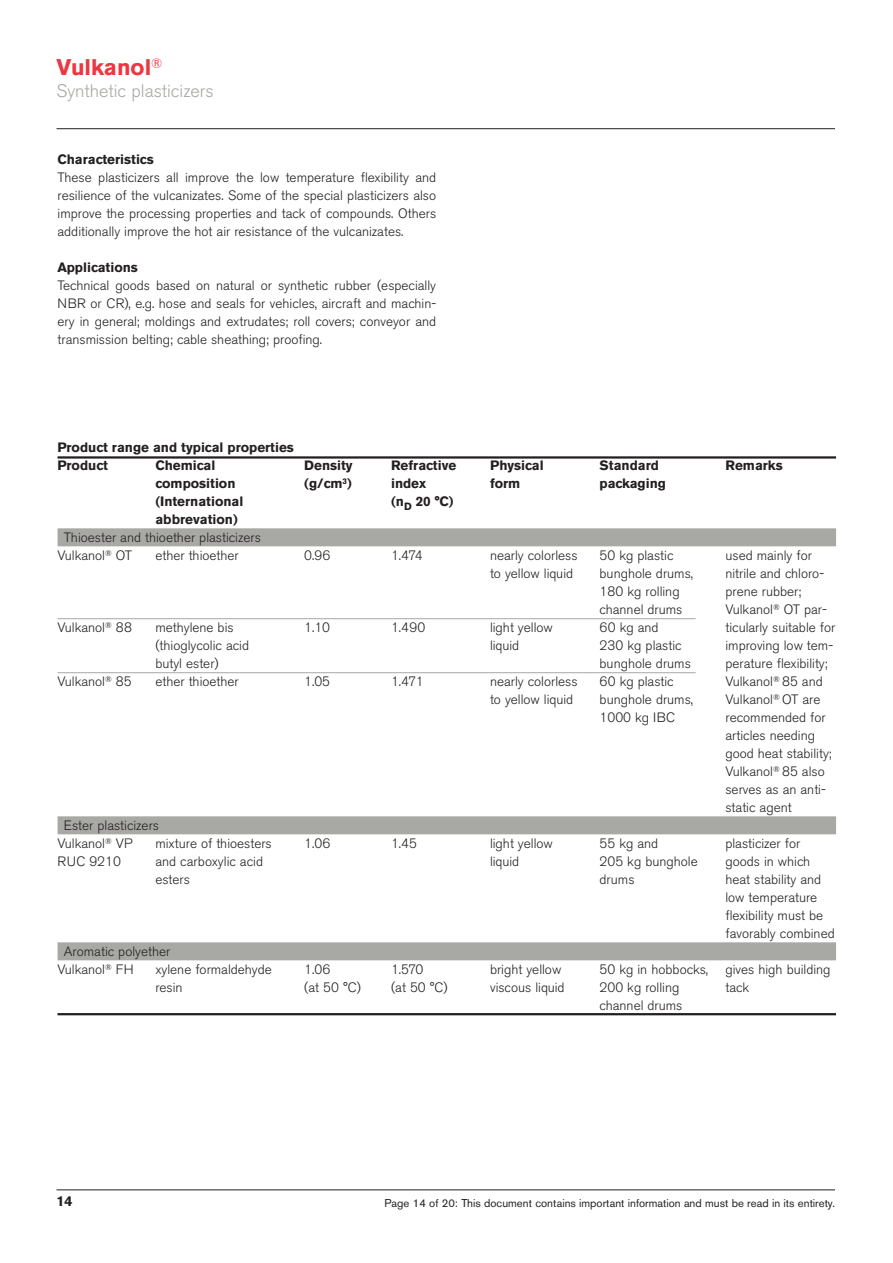
<style>
.page{position:relative;width:893px;height:1263px;background:#fff}
.page>*{position:absolute;margin:0;border:0;box-sizing:border-box;transform-origin:0 0}
.t1{font:700 22.5px "Akzidenz Grotesk BE";color:#ee3640}
.t2{font:300 18px "Akzidenz Grotesk BE";color:#a8a8a5}
.t3{font:700 14.25px "Akzidenz Grotesk BE";color:#231f20}
.t4{font:300 13.5px/18px "Akzidenz Grotesk BE";color:#231f20}
.t5{font:700 13.5px/18px "Akzidenz Grotesk BE";color:#231f20}
.t6{font:11.25px "Akzidenz Grotesk BE";color:#231f20}
</style>
<div class="page">
<hr style="left:56px;top:128px;width:779px;height:1px;background:#231f20">
<hr style="left:56px;top:1190px;width:779px;height:1px;background:#231f20">
<hr style="left:58px;top:456px;width:778px;height:3px;background:#231f20">
<div style="left:58px;top:528px;width:778px;height:18px;background:#a8a8a5"></div>
<hr style="left:58px;top:618px;width:637px;height:1px;background:#a8a8a5">
<hr style="left:58px;top:672px;width:637px;height:1px;background:#a8a8a5">
<div style="left:58px;top:816px;width:778px;height:18px;background:#a8a8a5"></div>
<div style="left:58px;top:942px;width:778px;height:18px;background:#a8a8a5"></div>
<hr style="left:58px;top:1013px;width:778px;height:2px;background:#231f20">
<h1 class="t1" style="left:56px;top:59px;width:107px">Vulkanol<sup>®</sup></h1>
<h2 class="t2" style="left:56px;top:85px;width:159px">Synthetic plasticizers</h2>
<p class="t5" style="left:58px;top:152px;width:98px">Characteristics</p>
<p class="t4" style="left:58px;top:170px;width:380px;text-align:justify">These plasticizers all improve the low tem perature flexibility and resilience of the vul canizates. Some of the special plasticizers also improve the processing properties and tack of compounds. Others additionally improve the hot air resistance of the vulcanizates.</p>
<p class="t5" style="left:58px;top:260px;width:82px">Applications</p>
<p class="t4" style="left:58px;top:278px;width:380px;text-align:justify">Technical goods based on natural or synthetic rubber (especially NBR or CR), e.g. hose and seals for vehicles, aircraft and machin&shy;ery in general; moldings and extrudates; roll covers; conveyor and transmission belting; cable sheath ing; proofing.</p>
<p class="t5" style="left:58px;top:440px;width:238px">Product range and typical properties<br>Product</p>
<p class="t5" style="left:155px;top:458px;width:61px">Chemical</p>
<p class="t5" style="left:304px;top:458px;width:50px">Density</p>
<p class="t5" style="left:391px;top:458px;width:67px">Refractive</p>
<p class="t5" style="left:490px;top:458px;width:55px">Physical</p>
<p class="t5" style="left:599px;top:458px;width:61px">Standard</p>
<p class="t5" style="left:725px;top:458px;width:59px">Remarks</p>
<p class="t5" style="left:155px;top:476px;width:82px">composition</p>
<p class="t5" style="left:304px;top:476px;width:49px">(g/cm<sup>3</sup>)</p>
<p class="t5" style="left:391px;top:476px;width:37px">index</p>
<p class="t5" style="left:490px;top:476px;width:32px">form</p>
<p class="t5" style="left:599px;top:476px;width:68px">packaging</p>
<p class="t5" style="left:155px;top:494px;width:89px">(International</p>
<p class="t5" style="left:391px;top:494px;width:64px">(n<sub>D</sub> 20 °C)</p>
<p class="t5" style="left:155px;top:512px;width:84px">abbrevation)</p>
<p class="t4" style="left:58px;top:530px;width:205px;text-indent:6px">Thioester and thioether plasticizers<br>Vulkanol<sup>®</sup> OT</p>
<p class="t4" style="left:155px;top:548px;width:85px">ether thioether</p>
<p class="t4" style="left:304px;top:548px;width:28px">0.96</p>
<p class="t4" style="left:391px;top:548px;width:33px">1.474</p>
<p class="t4" style="left:490px;top:548px;width:89px">nearly colorless</p>
<p class="t4" style="left:599px;top:548px;width:75px">50 kg plastic</p>
<p class="t4" style="left:725px;top:548px;width:88px">used mainly for</p>
<p class="t4" style="left:490px;top:566px;width:85px">to yellow liquid</p>
<p class="t4" style="left:599px;top:566px;width:95px">bunghole drums,</p>
<p class="t4" style="left:725px;top:566px;width:100px">nitrile and chloro-</p>
<p class="t4" style="left:599px;top:584px;width:82px">180 kg rolling</p>
<p class="t4" style="left:725px;top:584px;width:77px">prene rubber;</p>
<p class="t4" style="left:599px;top:602px;width:84px">channel drums</p>
<p class="t4" style="left:725px;top:602px;width:103px">Vulkanol<sup>®</sup> OT par-</p>
<p class="t4" style="left:58px;top:620px;width:76px">Vulkanol<sup>®</sup> 88</p>
<p class="t4" style="left:155px;top:620px;width:80px">methylene bis</p>
<p class="t4" style="left:304px;top:620px;width:27px">1.10</p>
<p class="t4" style="left:391px;top:620px;width:36px">1.490</p>
<p class="t4" style="left:490px;top:620px;width:64px">light yellow</p>
<p class="t4" style="left:599px;top:620px;width:60px">60 kg and</p>
<p class="t4" style="left:725px;top:620px;width:111px">ticularly suitable for</p>
<p class="t4" style="left:155px;top:638px;width:95px">(thioglycolic acid</p>
<p class="t4" style="left:490px;top:638px;width:31px">liquid</p>
<p class="t4" style="left:599px;top:638px;width:83px">230 kg plastic</p>
<p class="t4" style="left:725px;top:638px;width:109px">improving low tem-</p>
<p class="t4" style="left:155px;top:656px;width:65px">butyl ester)</p>
<p class="t4" style="left:599px;top:656px;width:93px">bunghole drums</p>
<p class="t4" style="left:725px;top:656px;width:104px">perature flexibility;</p>
<p class="t4" style="left:58px;top:674px;width:76px">Vulkanol<sup>®</sup> 85</p>
<p class="t4" style="left:155px;top:674px;width:85px">ether thioether</p>
<p class="t4" style="left:304px;top:674px;width:27px">1.05</p>
<p class="t4" style="left:391px;top:674px;width:34px">1.471</p>
<p class="t4" style="left:490px;top:674px;width:89px">nearly colorless</p>
<p class="t4" style="left:599px;top:674px;width:76px">60 kg plastic</p>
<p class="t4" style="left:725px;top:674px;width:99px">Vulkanol<sup>®</sup> 85 and</p>
<p class="t4" style="left:490px;top:692px;width:85px">to yellow liquid</p>
<p class="t4" style="left:599px;top:692px;width:95px">bunghole drums,</p>
<p class="t4" style="left:725px;top:692px;width:97px">Vulkanol<sup>®</sup> OT are</p>
<p class="t4" style="left:599px;top:710px;width:77px">1000 kg IBC</p>
<p class="t4" style="left:725px;top:710px;width:108px">recommended for articles needing good heat stability;<br>Vulkanol<sup>®</sup> 85 also serves as an anti&shy;static agent</p>
<p class="t4" style="left:58px;top:818px;width:103px;text-indent:6px">Ester plasticizers<br>Vulkanol<sup>®</sup> VP</p>
<p class="t4" style="left:155px;top:836px;width:118px">mixture of thioesters</p>
<p class="t4" style="left:304px;top:836px;width:28px">1.06</p>
<p class="t4" style="left:391px;top:836px;width:27px">1.45</p>
<p class="t4" style="left:490px;top:836px;width:64px">light yellow</p>
<p class="t4" style="left:599px;top:836px;width:60px">55 kg and</p>
<p class="t4" style="left:725px;top:836px;width:76px">plasticizer for</p>
<p class="t4" style="left:58px;top:854px;width:65px">RUC 9210</p>
<p class="t4" style="left:155px;top:854px;width:109px">and carboxylic acid</p>
<p class="t4" style="left:490px;top:854px;width:31px">liquid</p>
<p class="t4" style="left:599px;top:854px;width:100px">205 kg bunghole</p>
<p class="t4" style="left:725px;top:854px;width:86px">goods in which</p>
<p class="t4" style="left:155px;top:872px;width:36px">esters</p>
<p class="t4" style="left:599px;top:872px;width:36px">drums</p>
<p class="t4" style="left:725px;top:872px;width:111px">heat stability and low temperature flexibility must be favorably combined</p>
<p class="t4" style="left:58px;top:944px;width:114px;text-indent:6px">Aromatic polyether<br>Vulkanol<sup>®</sup> FH</p>
<p class="t4" style="left:155px;top:962px;width:118px">xylene formaldehyde</p>
<p class="t4" style="left:304px;top:962px;width:28px">1.06</p>
<p class="t4" style="left:391px;top:962px;width:34px">1.570</p>
<p class="t4" style="left:490px;top:962px;width:73px">bright yellow</p>
<p class="t4" style="left:599px;top:962px;width:110px">50 kg in hobbocks,</p>
<p class="t4" style="left:725px;top:962px;width:107px">gives high building</p>
<p class="t4" style="left:155px;top:980px;width:29px">resin</p>
<p class="t4" style="left:304px;top:980px;width:58px">(at 50 °C)</p>
<p class="t4" style="left:391px;top:980px;width:58px">(at 50 °C)</p>
<p class="t4" style="left:490px;top:980px;width:76px">viscous liquid</p>
<p class="t4" style="left:599px;top:980px;width:81px">200 kg rolling</p>
<p class="t4" style="left:725px;top:980px;width:25px">tack</p>
<p class="t4" style="left:599px;top:998px;width:84px">channel drums</p>
<p class="t3" style="left:56px;top:1196px;width:18px">14</p>
<p class="t6" style="left:384px;top:1199px;width:452px">Page 14 of 20: This document contains important information and must be read in its entirety.</p>
</div>
